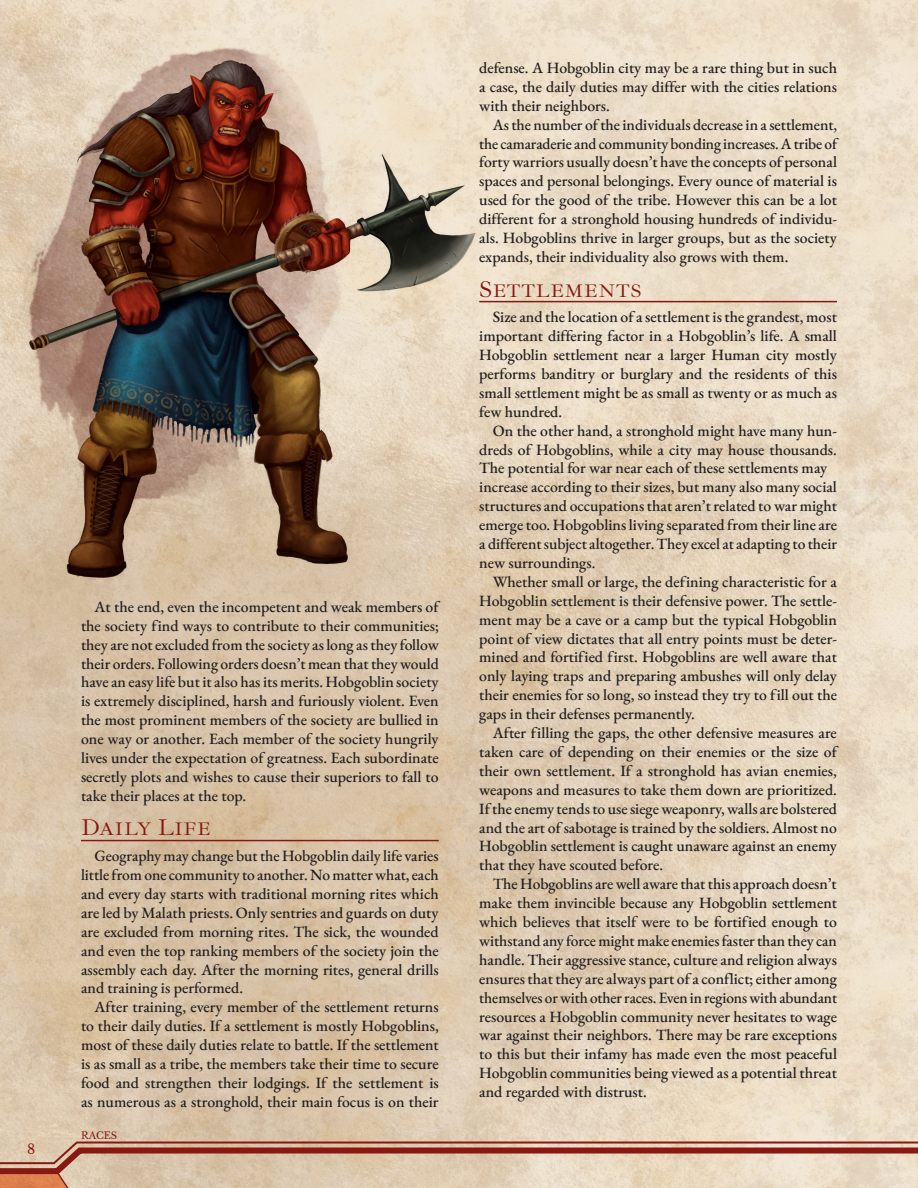
<style>
.page{position:relative;width:918px;height:1188px;background:#fff}
.page>*{position:absolute;margin:0;border:0;box-sizing:border-box;transform-origin:0 0}
.Header_2{font:23.25px "Ibarra Real Nova";color:#8a1812}
.Main_Body_Serif{font:500 15.75px/18.9px "EB Garamond";color:#231f20;text-align:justify}
.Main_Body_Serif_Inde{font:500 15.75px/18.9px "EB Garamond";color:#231f20;text-align:justify}
.t1{font:13.5px "Libre Baskerville";color:#8a1812}
.t2{font:9.75px "Libre Baskerville";color:#8a1812}
</style>
<div class="page">
<img style="left:0;top:0;width:918px;height:1140px">
<hr style="left:81px;top:840px;width:358px;height:1px;background:#8a1812">
<hr style="left:479px;top:301px;width:358px;height:1px;background:#8a1812">
<img style="left:20px;top:39px;width:459px;height:554px">
<svg style="left:0;top:1140px;width:918px;height:48px;background:#d3af9a"></svg>
<p class="t1" style="left:27px;top:1141px;width:10px">8</p>
<p class="Main_Body_Serif" style="left:81px;top:597px;width:359px;text-indent:14px">At the end, even the incompetent and weak members of the society find ways to contribute to their communities; they are not excluded from the society as long as they follow their orders. Following orders doesn’t mean that they would have an easy life but it also has its merits. Hobgoblin society is extremely disciplined, harsh and furiously violent. Even the most prominent members of the society are bullied in one way or another. Each member of the society hungrily lives under the expectation of greatness. Each subordinate secretly plots and wishes to cause their superiors to fall to take their places at the top.</p>
<p class="Header_2" style="left:81px;top:815px;width:131px">Daily Life</p>
<p class="Main_Body_Serif" style="left:81px;top:846px;width:359px;text-indent:14px">Geography may change but the Hobgoblin daily life varies little from one community to another. No matter what, each and every day starts with traditional morning rites which are led by Malath priests. Only sentries and guards on duty are excluded from morning rites. The sick, the wounded and even the top ranking members of the society join the assembly each day. After the morning rites, general drills and training is performed.</p>
<p class="Main_Body_Serif" style="left:81px;top:998px;width:359px;text-indent:14px">After training, every member of the settlement returns to their daily duties. If a settlement is mostly Hobgoblins, most of these daily duties relate to battle. If the settlement is as small as a tribe, the members take their time to secure food and strengthen their lodgings. If the settlement is as numerous as a stronghold, their main focus is on their</p>
<p class="t2" style="left:81px;top:1129px;width:38px">RACES</p>
<p class="Main_Body_Serif" style="left:479px;top:58px;width:359px">defense. A Hobgoblin city may be a rare thing but in such a case, the daily duties may differ with the cities relations with their neighbors.</p>
<p class="Main_Body_Serif" style="left:479px;top:115px;width:360px;text-align:right">As the number of the individuals decrease in a settlement, the camaraderie and community bonding increases. A tribe of</p>
<p class="Main_Body_Serif_Inde" style="left:479px;top:153px;width:359px">forty warriors usually doesn’t have the concepts of personal spaces and personal belongings. Every ounce of material is used for the good of the tribe. However this can be a lot different for a stronghold housing hundreds of individu&shy;als. Hobgoblins thrive in larger groups, but as the society expands, their individuality also grows with them.</p>
<p class="Header_2" style="left:479px;top:276px;width:164px">Settlements</p>
<p class="Main_Body_Serif" style="left:479px;top:308px;width:359px;text-indent:14px">Size and the location of a settlement is the grandest, most important differing factor in a Hobgoblin’s life. A small Hobgoblin settlement near a larger Human city mostly performs banditry or burglary and the residents of this small settlement might be as small as twenty or as much as few hundred.</p>
<p class="Main_Body_Serif" style="left:479px;top:421px;width:359px;text-indent:14px">On the other hand, a stronghold might have many hun&shy;dreds of Hobgoblins, while a city may house thousands.<br>The potential for war near each of these settlements may</p>
<p class="Main_Body_Serif_Inde" style="left:479px;top:478px;width:359px">increase according to their sizes, but many also many social structures and occupations that aren’t related to war might emerge too. Hobgoblins living separated from their line are a different subject altogether. They excel at adapting to their new surroundings.</p>
<p class="Main_Body_Serif" style="left:479px;top:572px;width:359px;text-indent:14px">Whether small or large, the defining characteristic for a Hobgoblin settlement is their defensive power. The settle&shy;ment may be a cave or a camp but the typical Hobgoblin point of view dictates that all entry points must be deter&shy;mined and fortified first. Hobgoblins are well aware that only laying traps and preparing ambushes will only delay their enemies for so long, so instead they try to fill out the gaps in their defenses permanently.</p>
<p class="Main_Body_Serif" style="left:479px;top:723px;width:359px;text-indent:14px">After filling the gaps, the other defensive measures are taken care of depending on their enemies or the size of their own settlement. If a stronghold has avian enemies, weapons and measures to take them down are prioritized.<br>If the enemy tends to use siege weaponry, walls are bolstered and the art of sabotage is trained by the soldiers. Almost no Hobgoblin settlement is caught unaware against an enemy that they have scouted before.</p>
<p class="Main_Body_Serif" style="left:479px;top:875px;width:359px;text-indent:14px">The Hobgoblins are well aware that this approach doesn’t make them invincible because any Hobgoblin settlement which believes that itself were to be fortified enough to withstand any force might make enemies faster than they can handle. Their aggressive stance, culture and religion always ensures that they are always part of a conflict; either among themselves or with other races. Even in regions with abundant resources a Hobgoblin community never hesitates to wage war against their neighbors. There may be rare exceptions to this but their infamy has made even the most peaceful Hobgoblin communities being viewed as a potential threat and regarded with distrust.</p>
</div>
